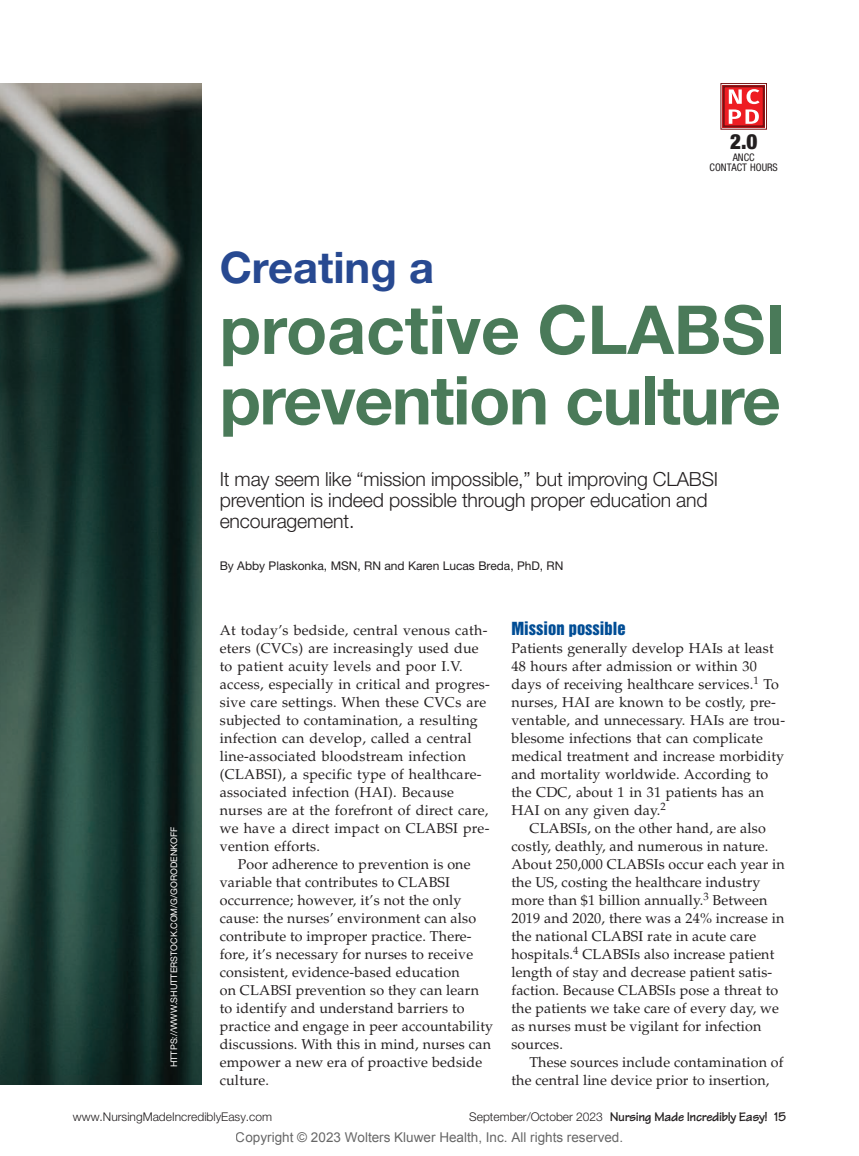
<style>
.page{position:relative;width:859px;height:1156px;background:#fff}
.page>*{position:absolute;margin:0;border:0;box-sizing:border-box;transform-origin:0 0}
.t1{font:700 67.5px/70.5px "Helvetica Neue";letter-spacing:-.02em;color:#4a7a59}
.t2{font:700 43.5px "Helvetica Neue";color:#274991}
.t3{font:900 condensed 21px "Helvetica Neue";color:#231f20}
.t4{font:300 19.5px/21px "Helvetica Neue";letter-spacing:-.01em;color:#231f20}
.t5{font:16.5px "Helvetica Inserat Cyr Upright";color:#014d95}
.t6{font:14.25px/18px "Palatino LT Std";letter-spacing:.01em;color:#231f20}
.t7{font:13.5px "Arial";color:rgb(0 0 0/.6)}
.t8{font:700 13.5px "Tekton";letter-spacing:-.03em;color:#231f20}
.t9{font:12px "Helvetica Neue";color:#231f20}
.t10{font:300 12px "Helvetica Neue";color:#231f20}
.t11{font:condensed 10.5px/10.5px "Helvetica Neue";color:#231f20;text-align:center}
.t12{font:9px "Helvetica Neue";color:#fff}
.s1{font-family:"Helvetica Neue";font-weight:300;font-size:12px}
</style>
<div class="page">
<svg style="left:720px;top:83px;width:47px;height:46px"></svg>
<img style="left:0;top:83px;width:202px;height:1002px">
<h3 class="t3" style="left:730px;top:134px;width:29px">2.0</h3>
<p class="t11" style="left:709px;top:153px;width:70px">ANCC<br>CONTACT HOURS</p>
<p class="t12" style="left:171px;top:1067px;width:242px;rotate:-90deg">HTTPS://WWW.SHUTTERSTOCK.COM/G/GORODENKOFF</p>
<h2 class="t2" style="left:220px;top:252px;width:216px">Creating a</h2>
<h1 class="t1" style="left:220px;top:301px;width:567px">proactive CLABSI prevention culture</h1>
<h3 class="t4" style="left:220px;top:470px;width:500px">It may seem like “mission impossible,” but improving CLABSI prevention is indeed possible through proper education and encouragement.</h3>
<p class="t9" style="left:220px;top:561px;width:345px">By Abby Plaskonka, MSN, RN and Karen Lucas Breda, PhD, RN</p>
<p class="t6" style="left:220px;top:623px;width:272px">At today’s bedside, central venous cath&shy;eters (CVCs) are increasingly used due to patient acuity levels and poor I.V. access, especially in critical and progres&shy;sive care settings. When these CVCs are subjected to contamination, a resulting infection can develop, called a central line-associated bloodstream infection (CLABSI), a specific type of healthcare&shy;associated infection (HAI). Because nurses are at the forefront of direct care, we have a direct impact on CLABSI pre&shy;vention efforts.</p>
<p class="t6" style="left:220px;top:857px;width:275px;text-indent:18px">Poor adherence to prevention is one variable that contributes to CLABSI occurrence; however, it’s not the only cause: the nurses’ environment can also contribute to improper practice. There&shy;fore, it’s necessary for nurses to receive consistent, evidence-based education<br>on CLABSI prevention so they can learn to identify and understand barriers to practice and engage in peer accountability discussions. With this in mind, nurses can empower a new era of proactive bedside culture.</p>
<p class="t5" style="left:511px;top:621px;width:116px">Mission possible</p>
<p class="t6" style="left:511px;top:641px;width:275px">Patients generally develop HAIs at least 48 hours after admission or within 30 days of receiving healthcare services.<sup>1</sup> To nurses, HAI are known to be costly, pre&shy;ventable, and unnecessary. HAIs are trou&shy;blesome infections that can complicate medical treatment and increase morbidity and mortality worldwide. According to the CDC, about 1 in 31 patients has an HAI on any given day.<sup>2</sup></p>
<p class="t6" style="left:511px;top:821px;width:275px;text-indent:18px">CLABSIs, on the other hand, are also costly, deathly, and numerous in nature.<br>About 250,000 CLABSIs occur each year in the US, costing the healthcare industry more than $1 billion annually.<sup>3</sup> Between 2019 and 2020, there was a 24% increase in the national CLABSI rate in acute care hospitals.<sup>4</sup> CLABSIs also increase patient length of stay and decrease patient satis&shy;faction. Because CLABSIs pose a threat to the patients we take care of every day, we as nurses must be vigilant for infection sources.</p>
<p class="t6" style="left:511px;top:1055px;width:273px;text-indent:18px">These sources include contamination of the central line device prior to insertion,</p>
<p class="t10" style="left:73px;top:1112px;width:201px">www.NursingMadeIncrediblyEasy.com</p>
<p class="t8" style="left:469px;top:1112px;width:318px"><span class="s1">September/October 2023</span> Nursing Made Incredibly Easy! 15</p>
<p class="t7" style="left:236px;top:1128px;width:389px">Copyright © 2023 Wolters Kluwer Health, Inc. All rights reserved.</p>
</div>
